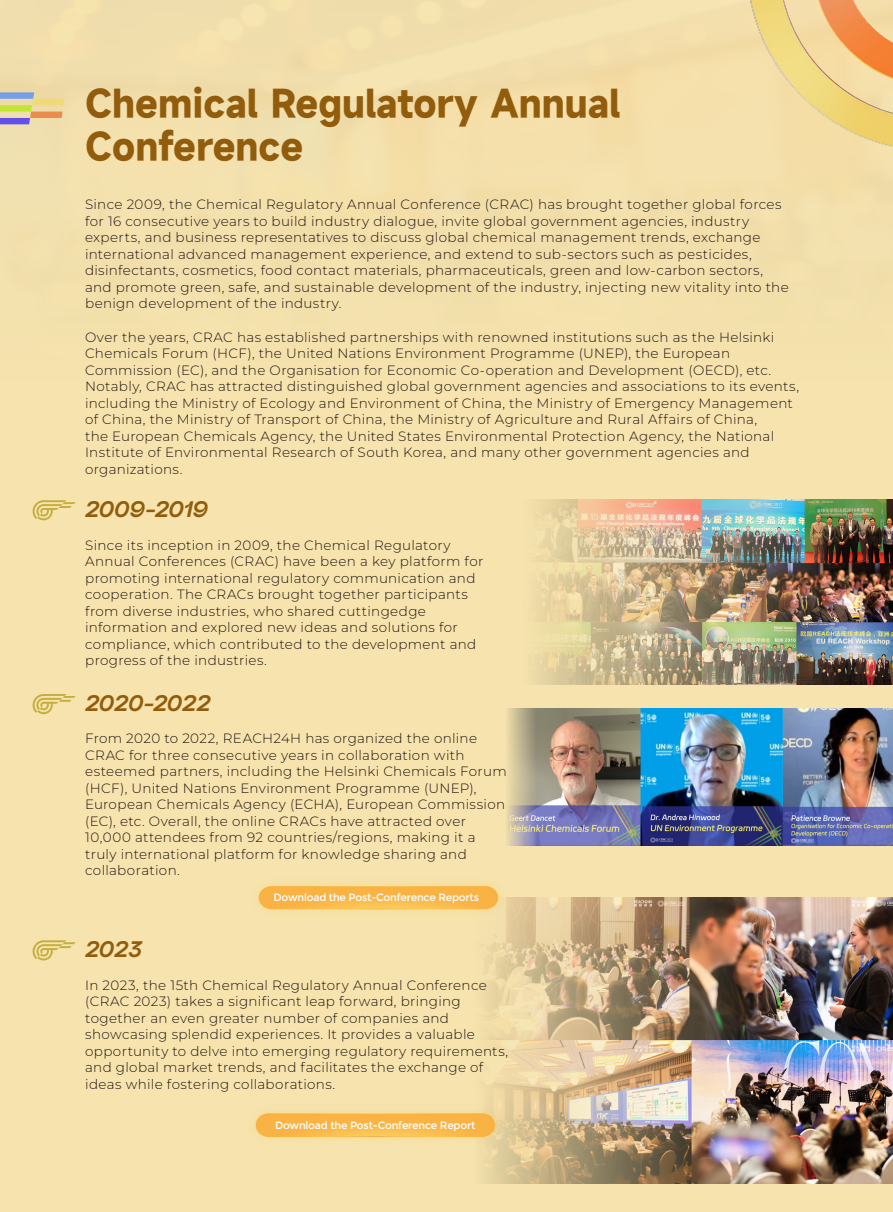
<style>
.page{position:relative;width:893px;height:1212px;background:#f6e3ad}
.page>*{position:absolute;margin:0;border:0;box-sizing:border-box;transform-origin:0 0}
.t1{font:700 36px/43.2px "Mi Sans";color:#915c0c}
.t2{font:22.5px "Neue Regrade";color:#915c0c}
.t3{font:100 13.5px/16.5px "Montserrat";letter-spacing:.025em;color:#231614}
.t4{font:100 13.5px/16.5px "Montserrat";letter-spacing:.025em;color:#221612}
.t5{font:10.5px "Montserrat";letter-spacing:-.02em;color:#fff}
</style>
<div class="page">
<img style="left:821px;top:897px;width:72px;height:287px">
<img style="left:32px;top:897px;width:789px;height:287px">
<svg style="left:33px;top:940px;width:43px;height:20px"></svg>
<img style="left:225px;top:1105px;width:285px;height:44px">
<img style="left:229px;top:884px;width:285px;height:37px">
<svg style="left:0;top:92px;width:65px;height:32px"></svg>
<img style="left:750px;top:0;width:143px;height:147px">
<img style="left:783px;top:0;width:110px;height:114px">
<img style="left:32px;top:499px;width:861px;height:167px">
<img style="left:32px;top:666px;width:861px;height:180px">
<svg style="left:33px;top:694px;width:43px;height:20px"></svg>
<svg style="left:33px;top:500px;width:43px;height:20px"></svg>
<p class="t1" style="left:85px;top:82px;width:537px">Chemical Regulatory Annual<br>Conference</p>
<p class="t3" style="left:85px;top:196px;width:705px">Since 2009, the Chemical Regulatory Annual Conference (CRAC) has brought together global forces for 16 consecutive years to build industry dialogue, invite global government agencies, industry experts, and business representatives to discuss global chemical management trends, exchange international advanced management experience, and extend to sub-sectors such as pesticides, disinfectants, cosmetics, food contact materials, pharmaceuticals, green and low-carbon sectors, and promote green, safe, and sustainable development of the industry, injecting new vitality into the benign development of the industry.</p>
<p class="t3" style="left:85px;top:328px;width:715px">Over the years, CRAC has established partnerships with renowned institutions such as the Helsinki Chemicals Forum (HCF), the United Nations Environment Programme (UNEP), the European Commission (EC), and the Organisation for Economic Co-operation and Development (OECD), etc.<br>Notably, CRAC has attracted distinguished global government agencies and associations to its events, including the Ministry of Ecology and Environment of China, the Ministry of Emergency Management of China, the Ministry of Transport of China, the Ministry of Agriculture and Rural Affairs of China,<br>the European Chemicals Agency, the United States Environmental Protection Agency, the National Institute of Environmental Research of South Korea, and many other government agencies and organizations.</p>
<p class="t2" style="left:85px;top:495px;width:124px">2009-2019</p>
<p class="t4" style="left:85px;top:536px;width:400px">Since its inception in 2009, the Chemical Regulatory Annual Conferences (CRAC) have been a key platform for promoting international regulatory communication and cooperation. The CRACs brought together participants from diverse industries, who shared cuttingedge information and explored new ideas and solutions for compliance, which contributed to the development and progress of the industries.</p>
<p class="t2" style="left:85px;top:689px;width:127px">2020-2022</p>
<p class="t4" style="left:85px;top:730px;width:423px">From 2020 to 2022, REACH24H has organized the online CRAC for three consecutive years in collaboration with esteemed partners, including the Helsinki Chemicals Forum (HCF), United Nations Environment Programme (UNEP), European Chemicals Agency (ECHA), European Commission (EC), etc. Overall, the online CRACs have attracted over 10,000 attendees from 92 countries/regions, making it a truly international platform for knowledge sharing and collaboration.</p>
<p class="t2" style="left:85px;top:935px;width:58px">2023</p>
<p class="t5" style="left:274px;top:892px;width:207px">Download the Post-Conference Reports</p>
<p class="t4" style="left:85px;top:976px;width:424px">In 2023, the 15th Chemical Regulatory Annual Conference (CRAC 2023) takes a significant leap forward, bringing together an even greater number of companies and showcasing splendid experiences. It provides a valuable opportunity to delve into emerging regulatory requirements, and global market trends, and facilitates the exchange of ideas while fostering collaborations.</p>
<p class="t5" style="left:275px;top:1119px;width:202px">Download the Post-Conference Report</p>
</div>
